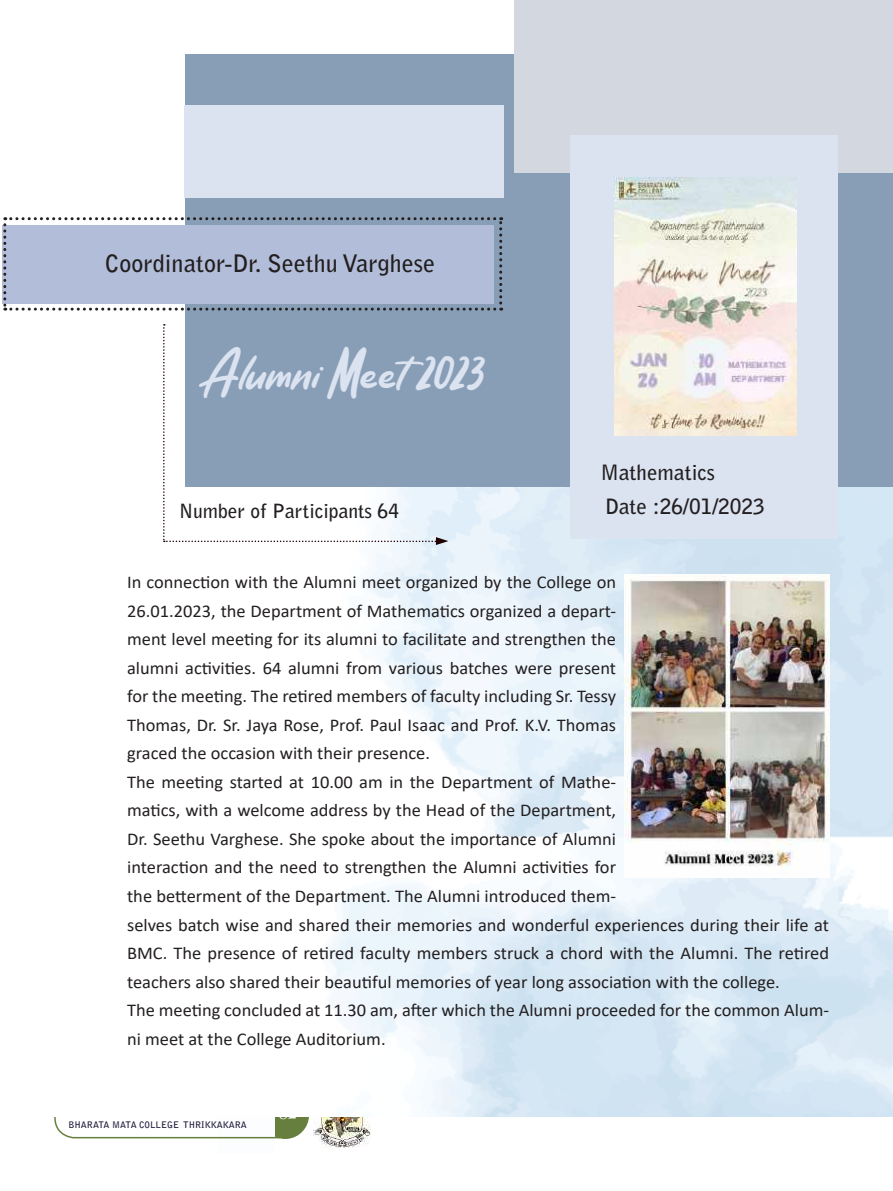
<style>
.page{position:relative;width:893px;height:1191px;background:#fff}
.page>*{position:absolute;margin:0;border:0;box-sizing:border-box;transform-origin:0 0}
.t1{font:46.5px "On My Way";color:#dbe2f0}
.t2{font:700 24px "Bell Gothic Std";color:#231f20}
.t3{font:700 21px "Bell Gothic Std";color:#231f20}
.t4{font:700 19.5px "Bell Gothic Std";color:#231f20}
.t5{font:18px/28.5px "Calibri";color:#231f20}
.t6{font:18px "Imprint MT Shadow";color:#fbfdfe}
.t7{font:700 9px "Bell Gothic Std";color:#1f1c3b}
</style>
<div class="page">
<img style="left:313px;top:1117px;width:57px;height:30px">
<div style="left:261px;top:1091px;width:48px;height:48px;background:#667f3f;border-radius:24px"></div>
<div style="left:218px;top:1060px;width:57px;height:93px;background:#fbfdfe"></div>
<svg style="left:54px;top:1116px;width:227px;height:23px"></svg>
<img style="left:22px;top:310px;width:871px;height:806px">
<div style="left:185px;top:54px;width:708px;height:432px;background:#889eb6"></div>
<div style="left:514px;top:0;width:379px;height:173px;background:#d3d8e0"></div>
<div style="left:184px;top:105px;width:320px;height:93px;background:#dbe2f0"></div>
<div style="left:570px;top:135px;width:267px;height:403px;background:#dbe2f0"></div>
<svg style="left:163px;top:324px;width:285px;height:221px"></svg>
<svg style="left:3px;top:217px;width:499px;height:93px;background:#adb9d2"></svg>
<img style="left:625px;top:575px;width:204px;height:302px">
<img style="left:614px;top:177px;width:182px;height:258px">
<h2 class="t2" style="left:105px;top:249px;width:332px">Coordinator-Dr. Seethu Varghese</h2>
<h1 class="t1" style="left:198px;top:345px;width:286px">Alumni Meet 2023</h1>
<p class="t4" style="left:179px;top:499px;width:222px">Number of Participants 64</p>
<p class="t3" style="left:600px;top:459px;width:116px">Mathematics</p>
<p class="t3" style="left:605px;top:493px;width:161px">Date :26/01/2023</p>
<p class="t5" style="left:127px;top:567px;width:703px">In connection with the Alumni meet organized by the College on<br>26.01.2023, the Department of Mathematics organized a depart-<br>ment level meeting for its alumni to facilitate and strengthen the<br>alumni activities. 64 alumni from various batches were present<br>for the meeting. The retired members of faculty including Sr. Tessy<br>Thomas, Dr. Sr. Jaya Rose, Prof. Paul Isaac and Prof. K.V. Thomas<br>graced the occasion with their presence.<br>The meeting started at 10.00 am in the Department of Mathe-<br>matics, with a welcome address by the Head of the Department,<br>Dr. Seethu Varghese. She spoke about the importance of Alumni<br>interaction and the need to strengthen the Alumni activities for<br>the betterment of the Department. The Alumni introduced them-<br>selves batch wise and shared their memories and wonderful experiences during their life at BMC. The presence of retired faculty members struck a chord with the Alumni. The retired teachers also shared their beautiful memories of year long association with the college.<br>The meeting concluded at 11.30 am, after which the Alumni proceeded for the common Alum&shy;ni meet at the College Auditorium.</p>
<p class="t7" style="left:68px;top:1119px;width:180px">BHARATA MATA COLLEGE THRIKKAKARA</p>
<p class="t6" style="left:279px;top:1102px;width:20px">82</p>
</div>
